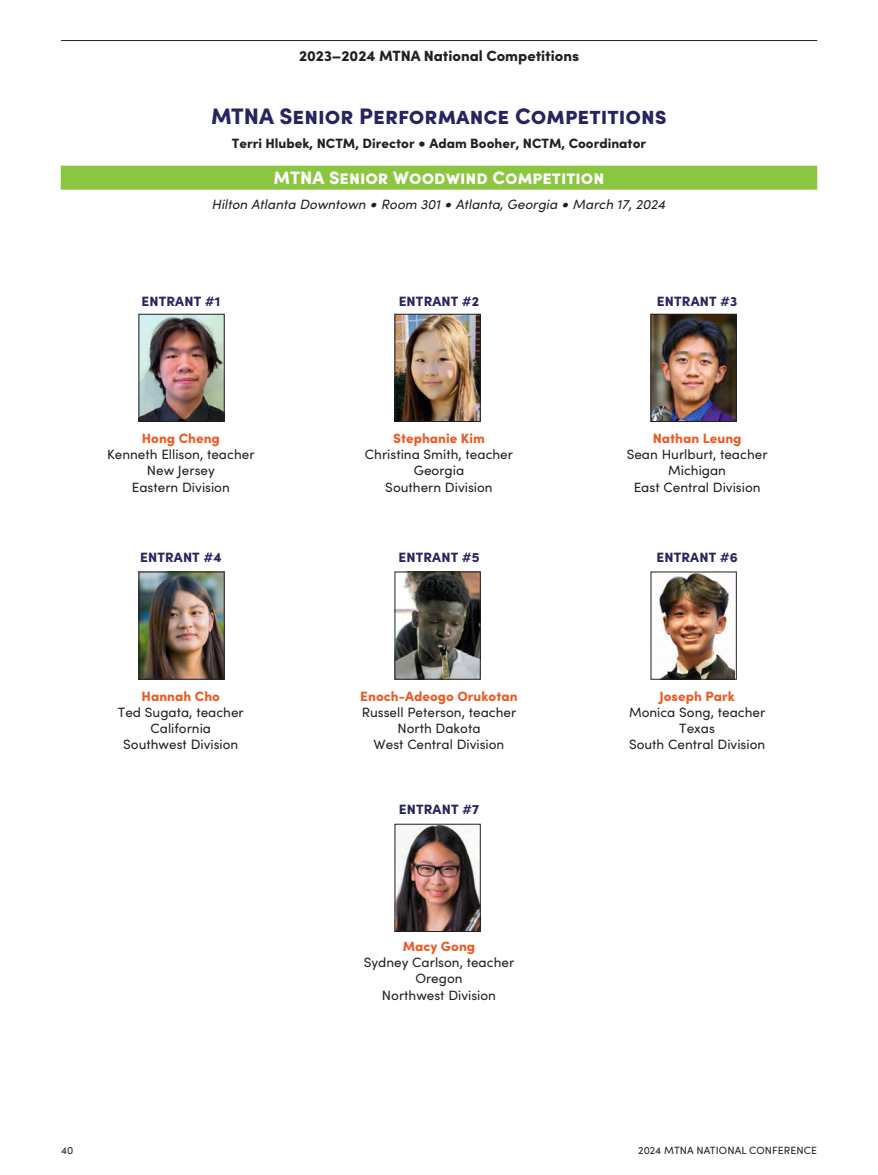
<style>
.page{position:relative;width:878px;height:1175px;background:#fff}
.page>*{position:absolute;margin:0;border:0;box-sizing:border-box;transform-origin:0 0}
.t1{font:900 22.5px "Sofia Pro";color:#282460}
.Bar_Header{font:900 18px "Sofia Pro";color:#fff}
.t2{font:900 14.85px "Sofia Pro";color:#231f20}
.School_State{font:13.5px "Sofia Pro";color:#231f20}
.NAME{font:900 13.5px "Sofia Pro";color:#ea5b24}
.Contestant{font:900 13.5px "Sofia Pro";letter-spacing:.01em;color:#282460}
.Room-Location-Time{font:italic 13.5px "Sofia Pro";color:#231f20}
.Coordinator_Header{font:900 13.5px "Sofia Pro";color:#231f20}
.t3{font:10.5px "Sofia Pro";letter-spacing:.01em;color:#231f20}
.s1{font-size:16.5px}
</style>
<div class="page">
<hr style="left:61px;top:40px;width:756px;height:1px;background:#231f20">
<div style="left:61px;top:166px;width:756px;height:24px;background:#8bc640"></div>
<img style="left:140px;top:573px;width:82px;height:104px">
<div style="left:138px;top:571px;width:86px;height:108px;border:1px solid #231f20"></div>
<img style="left:396px;top:573px;width:82px;height:104px">
<div style="left:394px;top:571px;width:86px;height:108px;border:1px solid #231f20"></div>
<img style="left:659px;top:573px;width:75px;height:104px">
<div style="left:650px;top:571px;width:86px;height:108px;border:1px solid #231f20"></div>
<img style="left:396px;top:826px;width:82px;height:103px">
<div style="left:394px;top:824px;width:86px;height:107px;border:1px solid #231f20"></div>
<img style="left:140px;top:316px;width:82px;height:104px">
<div style="left:138px;top:314px;width:86px;height:108px;border:1px solid #231f20"></div>
<img style="left:396px;top:316px;width:82px;height:104px">
<div style="left:394px;top:314px;width:86px;height:108px;border:1px solid #231f20"></div>
<img style="left:652px;top:316px;width:82px;height:104px">
<div style="left:650px;top:314px;width:86px;height:108px;border:1px solid #231f20"></div>
<p class="t2" style="left:299px;top:44px;width:282px">2023–2024 MTNA National Competitions</p>
<p class="t1" style="left:211px;top:99px;width:457px">MTNA Senior Performance Competitions</p>
<p class="Coordinator_Header" style="left:232px;top:132px;width:416px">Terri Hlubek, NCTM, Director <span class="s1">•</span> Adam Booher, NCTM, Coordinator</p>
<p class="Bar_Header" style="left:273px;top:163px;width:332px">MTNA Senior Woodwind Competition</p>
<p class="Room-Location-Time" style="left:212px;top:194px;width:455px">Hilton Atlanta Downtown <span class="s1">•</span> Room 301 <span class="s1">•</span> Atlanta, Georgia <span class="s1">•</span> March 17, 2024</p>
<p class="Contestant" style="left:141px;top:290px;width:80px">ENTRANT #1</p>
<p class="Contestant" style="left:398px;top:290px;width:82px">ENTRANT #2</p>
<p class="Contestant" style="left:657px;top:290px;width:82px">ENTRANT #3</p>
<p class="NAME" style="left:142px;top:427px;width:80px">Hong Cheng</p>
<p class="School_State" style="left:107px;top:444px;width:149px">Kenneth Ellison, teacher</p>
<p class="School_State" style="left:147px;top:461px;width:70px">New Jersey</p>
<p class="School_State" style="left:132px;top:477px;width:99px">Eastern Division</p>
<p class="NAME" style="left:393px;top:427px;width:93px">Stephanie Kim</p>
<p class="School_State" style="left:365px;top:444px;width:150px">Christina Smith, teacher</p>
<p class="School_State" style="left:414px;top:461px;width:52px">Georgia</p>
<p class="School_State" style="left:385px;top:477px;width:109px">Southern Division</p>
<p class="NAME" style="left:652px;top:427px;width:90px">Nathan Leung</p>
<p class="School_State" style="left:626px;top:444px;width:142px">Sean Hurlburt, teacher</p>
<p class="School_State" style="left:668px;top:461px;width:59px">Michigan</p>
<p class="School_State" style="left:633px;top:477px;width:128px">East Central Division</p>
<p class="Contestant" style="left:140px;top:546px;width:83px">ENTRANT #4</p>
<p class="Contestant" style="left:398px;top:546px;width:83px">ENTRANT #5</p>
<p class="Contestant" style="left:656px;top:546px;width:83px">ENTRANT #6</p>
<p class="NAME" style="left:142px;top:685px;width:80px">Hannah Cho</p>
<p class="School_State" style="left:118px;top:702px;width:127px">Ted Sugata, teacher</p>
<p class="School_State" style="left:150px;top:718px;width:62px">California</p>
<p class="School_State" style="left:123px;top:734px;width:117px">Southwest Division</p>
<p class="NAME" style="left:360px;top:685px;width:159px">Enoch-Adeogo Orukotan</p>
<p class="School_State" style="left:362px;top:702px;width:156px">Russell Peterson, teacher</p>
<p class="School_State" style="left:397px;top:718px;width:85px">North Dakota</p>
<p class="School_State" style="left:373px;top:734px;width:132px">West Central Division</p>
<p class="Contestant" style="left:399px;top:798px;width:82px">ENTRANT #7</p>
<p class="NAME" style="left:403px;top:935px;width:74px">Macy Gong</p>
<p class="School_State" style="left:364px;top:952px;width:152px">Sydney Carlson, teacher</p>
<p class="School_State" style="left:415px;top:968px;width:49px">Oregon</p>
<p class="School_State" style="left:382px;top:985px;width:116px">Northwest Division</p>
<p class="NAME" style="left:659px;top:685px;width:77px">Joseph Park</p>
<p class="School_State" style="left:629px;top:702px;width:138px">Monica Song, teacher</p>
<p class="School_State" style="left:679px;top:718px;width:37px">Texas</p>
<p class="School_State" style="left:629px;top:734px;width:138px">South Central Division</p>
<p class="t3" style="left:61px;top:1142px;width:14px">40</p>
<p class="t3" style="left:638px;top:1142px;width:180px">2024 MTNA NATIONAL CONFERENCE</p>
</div>
